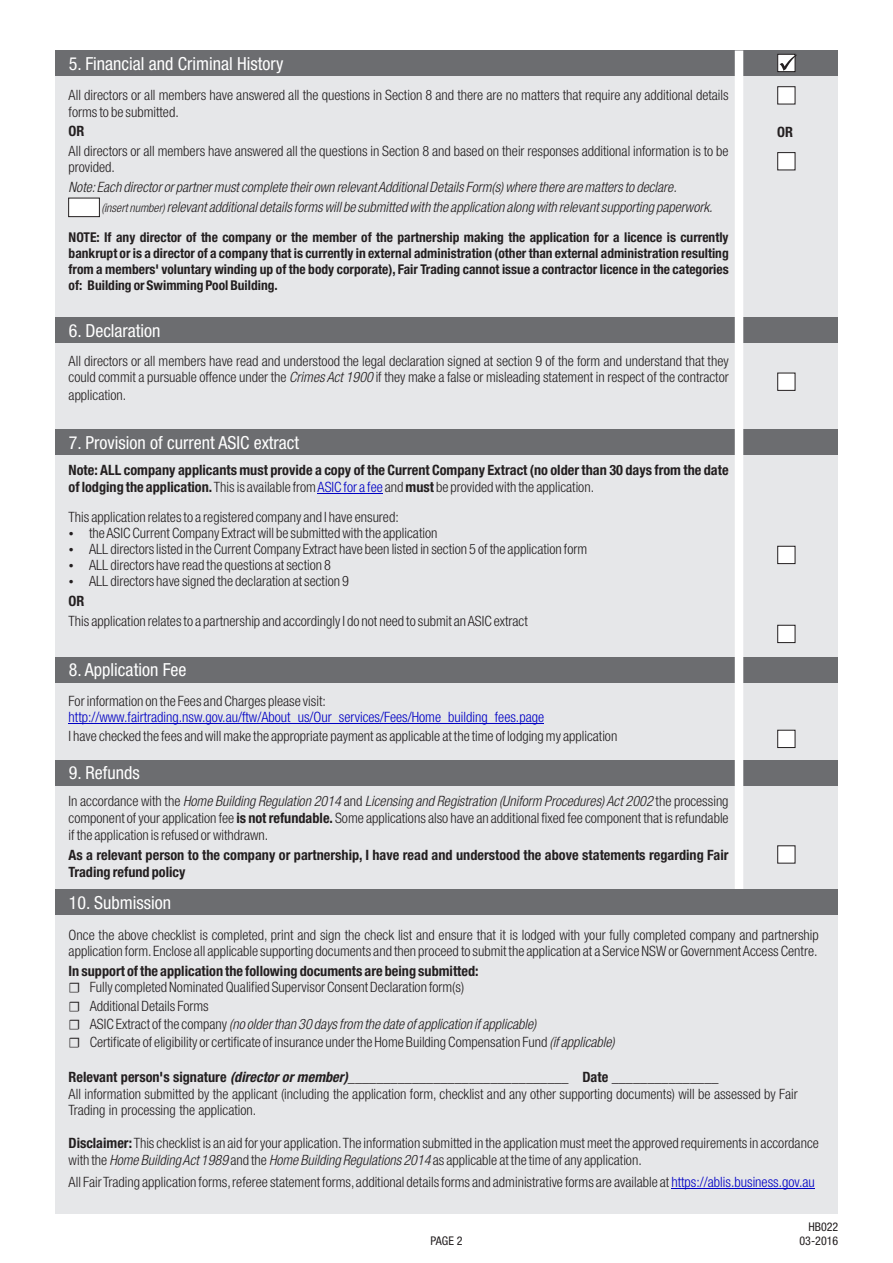
<style>
.page{position:relative;width:893px;height:1263px;background:#fff}
.page>*{position:absolute;margin:0;border:0;box-sizing:border-box;transform-origin:0 0}
.t1{font:condensed 18px "Helvetica Neue LT Std";color:#fff}
.t2{font:300 condensed 14.25px/16px "Helvetica Neue LT Std";color:#231f20}
.t3{font:700 condensed 14.25px/17px "Helvetica Neue LT Std";color:#231f20}
.t4{font:italic 300 condensed 14.25px/20.5px "Helvetica Neue LT Std";color:#231f20}
.t5{font:300 condensed 14.25px "Helvetica Neue LT Std";color:#0000c4}
.t6{font:700 condensed 13.5px/16px "Helvetica Neue LT Std";color:#231f20;text-align:justify}
.t7{font:condensed 12px/13.8px "Helvetica Neue LT Std";color:#231f20;text-align:right}
.s1{font-size:12px}
.s2{font-style:italic}
.s3{font-weight:300}
.s4{font-weight:300;color:#0000c4}
.s5{font-weight:700}
.s6{font-family:"Minion Pro";font-weight:700}
.s7{font-weight:700;font-style:italic}
.s8{color:#0000c4}
</style>
<div class="page">
<div style="left:55px;top:51px;width:783px;height:1163px;background:#e6e7e9"></div>
<div style="left:56px;top:51px;width:782px;height:25px;background:#6c6d70"></div>
<div style="left:56px;top:317px;width:782px;height:26px;background:#6c6d70"></div>
<div style="left:56px;top:657px;width:782px;height:25px;background:#6c6d70"></div>
<div style="left:56px;top:760px;width:782px;height:25px;background:#6c6d70"></div>
<div style="left:56px;top:429px;width:782px;height:26px;background:#6c6d70"></div>
<hr style="left:69px;top:723px;width:475px;height:1px;background:#0000c4">
<hr style="left:671px;top:1188px;width:144px;height:1px;background:#0000c4">
<hr style="left:318px;top:493px;width:65px;height:1px;background:#0000c4">
<div style="left:777px;top:87px;width:18px;height:17px;background:#fff"></div>
<div style="left:777px;top:373px;width:18px;height:18px;background:#fff;border:1px solid #231f20"></div>
<div style="left:777px;top:730px;width:18px;height:18px;background:#fff;border:1px solid #231f20"></div>
<div style="left:777px;top:846px;width:18px;height:17px;background:#fff"></div>
<div style="left:777px;top:546px;width:18px;height:18px;background:#fff;border:1px solid #231f20"></div>
<div style="left:777px;top:625px;width:18px;height:18px;background:#fff;border:1px solid #231f20"></div>
<div style="left:777px;top:152px;width:18px;height:18px;background:#fff;border:1px solid #231f20"></div>
<div style="left:68px;top:198px;width:32px;height:19px;background:#fff;border:1px solid #231f20"></div>
<div style="left:777px;top:54px;width:18px;height:18px;background:#fff;border:1px solid #231f20"></div>
<svg style="left:780px;top:55px;width:17px;height:16px"></svg>
<div style="left:735px;top:51px;width:8px;height:841px;background:#fff"></div>
<div style="left:56px;top:889px;width:782px;height:26px;background:#6c6d70"></div>
<p class="t1" style="left:69px;top:57px;width:216px">5. Financial and Criminal History</p>
<p class="t2" style="left:69px;top:89px;width:662px">All directors or all members have answered all the questions in Section 8 and there are no matters that require any additional details forms to be submitted.</p>
<p class="t3" style="left:69px;top:125px;width:17px">OR</p>
<p class="t2" style="left:69px;top:145px;width:661px">All directors or all members have answered all the questions in Section 8 and based on their responses additional information is to be provided.</p>
<p class="t4" style="left:101px;top:178px;width:613px;text-indent:-33px">Note: Each director or partner must complete their own relevant Additional Details Form(s) where there are matters to declare.<br><span class="s1">(insert number)</span> relevant additional details forms will be submitted with the application along with relevant supporting paperwork.</p>
<p class="t6" style="left:69px;top:232px;width:662px">NOTE: If any director of the company or the member of the partnership making the application for a licence is currently bankrupt or is a director of a company that is currently in external administration (other than external administration resulting from a members' voluntary winding up of the body corporate), Fair Trading cannot issue a contractor licence in the categories of: Building or Swimming Pool Building.</p>
<p class="t1" style="left:69px;top:324px;width:93px">6. Declaration</p>
<p class="t2" style="left:69px;top:355px;width:662px;line-height:16.6px;text-align:justify">All directors or all members have read and understood the legal declaration signed at section 9 of the form and understand that they could commit a pursuable offence under the <span class="s2">Crimes Act 1900</span> if they make a false or misleading statement in respect of the contractor application.</p>
<p class="t1" style="left:69px;top:436px;width:232px">7. Provision of current ASIC extract</p>
<p class="t3" style="left:69px;top:464px;width:661px">Note: ALL company applicants must provide a copy of the Current Company Extract (no older than 30 days from the date of lodging the application. <span class="s3">This is available from</span><span class="s4">ASIC for a fee</span> <span class="s3">and</span>must <span class="s3">be provided with the application.</span></p>
<p class="t2" style="left:89px;top:511px;width:500px;text-indent:-21px">This application relates to a registered company and I have ensured:<br>the ASIC Current Company Extract will be submitted with the application<br>ALL directors listed in the Current Company Extract have been listed in section 5 of the application form ALL directors have read the questions at section 8<br>ALL directors have signed the declaration at section 9</p>
<p class="t3" style="left:69px;top:595px;width:17px">OR</p>
<p class="t2" style="left:69px;top:615px;width:461px">This application relates to a partnership and accordingly I do not need to submit an ASIC extract</p>
<p class="t1" style="left:69px;top:664px;width:119px">8. Application Fee</p>
<p class="t2" style="left:69px;top:695px;width:259px">For information on the Fees and Charges please visit:</p>
<p class="t5" style="left:69px;top:712px;width:477px">http://www.fairtrading.nsw.gov.au/ftw/About_us/Our_services/Fees/Home_building_fees.page</p>
<p class="t2" style="left:69px;top:730px;width:550px">I have checked the fees and will make the appropriate payment as applicable at the time of lodging my application</p>
<p class="t1" style="left:69px;top:766px;width:72px">9. Refunds</p>
<p class="t2" style="left:69px;top:794px;width:662px;line-height:17px;text-align:justify">In accordance with the <span class="s2">Home Building Regulation 2014</span> and <span class="s2">Licensing and Registration (Uniform Procedures) Act 2002</span> the processing component of your application fee <span class="s5">is not refundable.</span> Some applications also have an additional fixed fee component that is refundable if the application is refused or withdrawn.</p>
<p class="t3" style="left:69px;top:848px;width:662px">As a relevant person to the company or partnership, I have read and understood the above statements regarding Fair<br>Trading refund policy</p>
<p class="t1" style="left:69px;top:896px;width:104px">10. Submission</p>
<p class="t3" style="left:777px;top:125px;width:17px">OR</p>
<p class="t2" style="left:69px;top:929px;width:752px">Once the above checklist is completed, print and sign the check list and ensure that it is lodged with your fully completed company and partnership application form. Enclose all applicable supporting documents and then proceed to submit the application at a Service NSW or Government Access Centre.</p>
<p class="t2" style="left:69px;top:965px;width:411px"><span class="s5">In support of the application the following documents are being submitted: </span><span class="s6">☐</span> Fully completed Nominated Qualified Supervisor Consent Declaration form(s)</p>
<p class="t2" style="left:69px;top:998px;width:548px;line-height:18.3px"><span class="s6">☐</span> Additional Details Forms<br><span class="s6">☐</span> ASIC Extract of the company <span class="s2">(no older than 30 days from the date of application if applicable)<br></span><span class="s6">☐</span> Certificate of eligibility or certificate of insurance under the Home Building Compensation Fund <span class="s2">(if applicable)</span></p>
<p class="t2" style="left:69px;top:1071px;width:731px;line-height:16.6px"><span class="s5">Relevant person's signature</span> <span class="s7">(director or member)</span><span class="s5">_______________________________ Date _______________<br></span>All information submitted by the applicant (including the application form, checklist and any other supporting documents) will be assessed by Fair<br>Trading in processing the application.</p>
<p class="t2" style="left:69px;top:1137px;width:752px"><span class="s5">Disclaimer:</span> This checklist is an aid for your application. The information submitted in the application must meet the approved requirements in accordance with the <span class="s2">Home Building Act 1989</span> and the <span class="s2">Home Building Regulations 2014</span> as applicable at the time of any application.</p>
<p class="t2" style="left:69px;top:1176px;width:748px">All Fair Trading application forms, referee statement forms, additional details forms and administrative forms are available at <span class="s8">https://ablis.business.gov.au</span></p>
<p class="t7" style="left:431px;top:1235px;width:33px">PAGE 2</p>
<p class="t7" style="left:799px;top:1221px;width:40px">HB022<br>03-2016</p>
</div>
